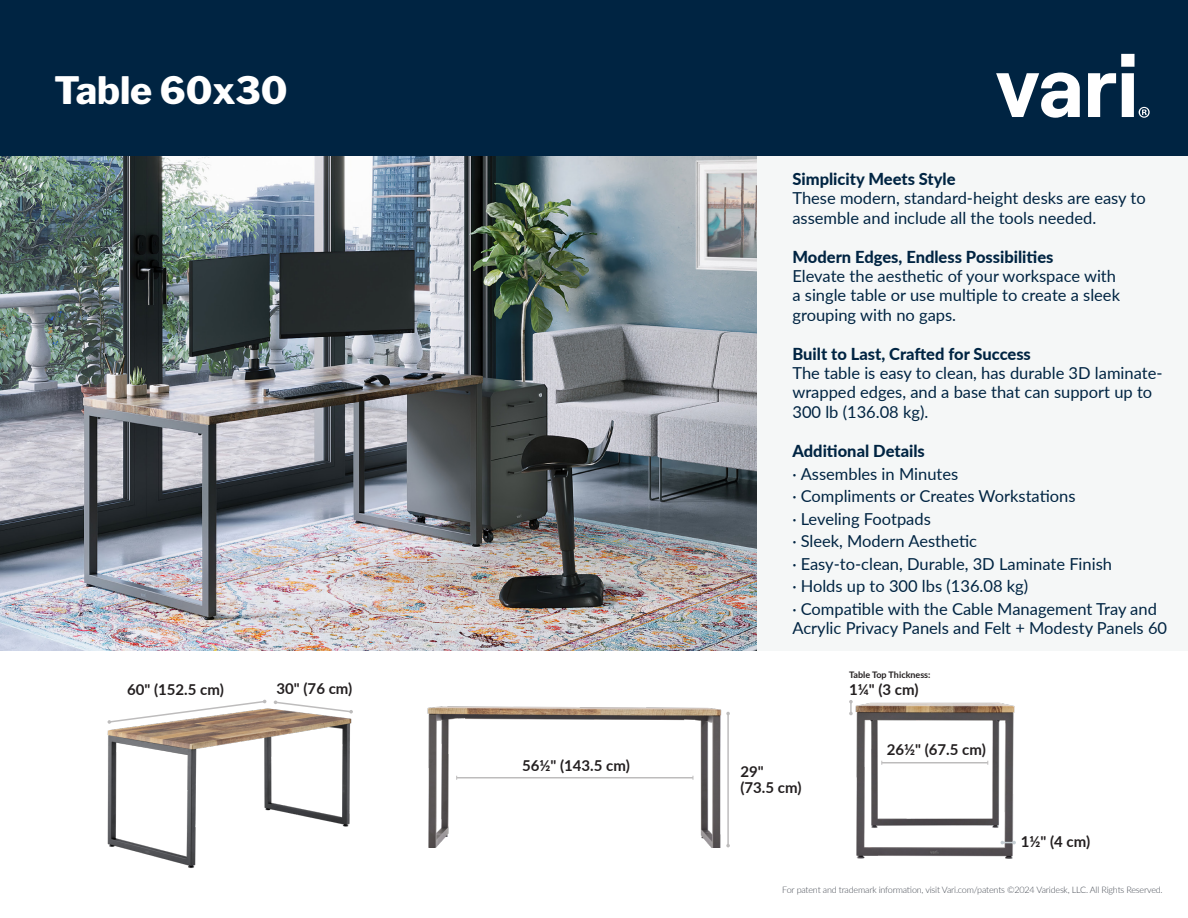
<style>
.page{position:relative;width:1188px;height:918px;background:#fff}
.page>*{position:absolute;margin:0;border:0;box-sizing:border-box;transform-origin:0 0}
.t1{font:800 37.5px "Libre Franklin";color:#fff}
.t2{font:16.5px/22.5px "Lato";color:#002442}
.t3{font:800 16.5px "Lato";color:#002442}
.t4{font:700 15px/16.5px "Lato";color:#231f20}
.legal{font:300 9px "Lato";letter-spacing:-.02em;color:#464b54}
.t5{font:700 9px "Lato";color:#231f20}
.s1{font-weight:800}
.s2{font-size:16.05px}
</style>
<div class="page">
<div style="left:752px;top:153px;width:436px;height:498px;background:#f5f7f7"></div>
<svg style="left:274px;top:701px;width:44px;height:6px"></svg>
<img style="left:0;top:155px;width:756px;height:496px">
<img style="left:427px;top:706px;width:295px;height:142px">
<svg style="left:218px;top:700px;width:48px;height:7px"></svg>
<img style="left:107px;top:707px;width:246px;height:161px">
<img style="left:855px;top:702px;width:160px;height:157px">
<hr style="left:882px;top:762px;width:106px;height:2px;background:#231f20">
<hr style="left:457px;top:777px;width:236px;height:1px;background:#231f20">
<svg style="left:849px;top:700px;width:4px;height:15px"></svg>
<hr style="left:727px;top:714px;width:2px;height:132px;background:#231f20">
<svg style="left:726px;top:712px;width:4px;height:3px"></svg>
<svg style="left:726px;top:844px;width:4px;height:3px"></svg>
<div style="left:0;top:0;width:1188px;height:155px;background:#002442"></div>
<svg style="left:996px;top:73px;width:84px;height:45px"></svg>
<svg style="left:1088px;top:54px;width:62px;height:64px"></svg>
<svg style="left:1001px;top:841px;width:15px;height:3px"></svg>
<p class="t1" style="left:54px;top:67px;width:235px">Table 60x30</p>
<p class="t4" style="left:127px;top:681px;width:98px">60" (152.5 cm)</p>
<p class="t4" style="left:277px;top:679px;width:77px">30" (76 cm)</p>
<p class="t3" style="left:792px;top:167px;width:165px">Simplicity Meets Style</p>
<p class="t2" style="left:792px;top:188px;width:355px;line-height:19.2px">These modern, standard-height desks are easy to assemble and include all the tools needed.</p>
<p class="t3" style="left:792px;top:245px;width:263px">Modern Edges, Endless Possibilities</p>
<p class="t2" style="left:792px;top:266px;width:329px;line-height:19.2px">Elevate the aesthetic of your workspace with a single table or use multiple to create a sleek grouping with no gaps.</p>
<p class="t3" style="left:792px;top:342px;width:240px">Built to Last, Crafted for Success</p>
<p class="t2" style="left:792px;top:363px;width:372px;line-height:19.2px">The table is easy to clean, has durable 3D laminate&shy;wrapped edges, and a base that can support up to<br>300 lb (136.08 kg).</p>
<p class="t2" style="left:792px;top:439px;width:366px"><span class="s1">Additional Details<br></span><span class="s2">·</span> Assembles in Minutes<br><span class="s2">·</span> Compliments or Creates Workstations<br><span class="s2">·</span> Leveling Footpads<br><span class="s2">·</span> Sleek, Modern Aesthetic<br><span class="s2">·</span> Easy-to-clean, Durable, 3D Laminate Finish<br><span class="s2">·</span> Holds up to 300 lbs (136.08 kg)<br><span class="s2">·</span> Compatible with the Cable Management Tray and</p>
<p class="t2" style="left:792px;top:616px;width:376px">Acrylic Privacy Panels and Felt + Modesty Panels 60</p>
<p class="t5" style="left:849px;top:669px;width:83px">Table Top Thickness:</p>
<p class="t4" style="left:849px;top:681px;width:71px">1¼" (3 cm)</p>
<p class="t4" style="left:522px;top:757px;width:109px">56½" (143.5 cm)</p>
<p class="t4" style="left:740px;top:762px;width:63px">29"<br>(73.5 cm)</p>
<p class="t4" style="left:887px;top:741px;width:101px">26½" (67.5 cm)</p>
<p class="t4" style="left:1021px;top:833px;width:71px">1½" (4 cm)</p>
<p class="legal" style="left:782px;top:883px;width:382px">For patent and trademark information, visit Vari.com/patents ©2024 Varidesk, LLC. All Rights Reserved.</p>
</div>
